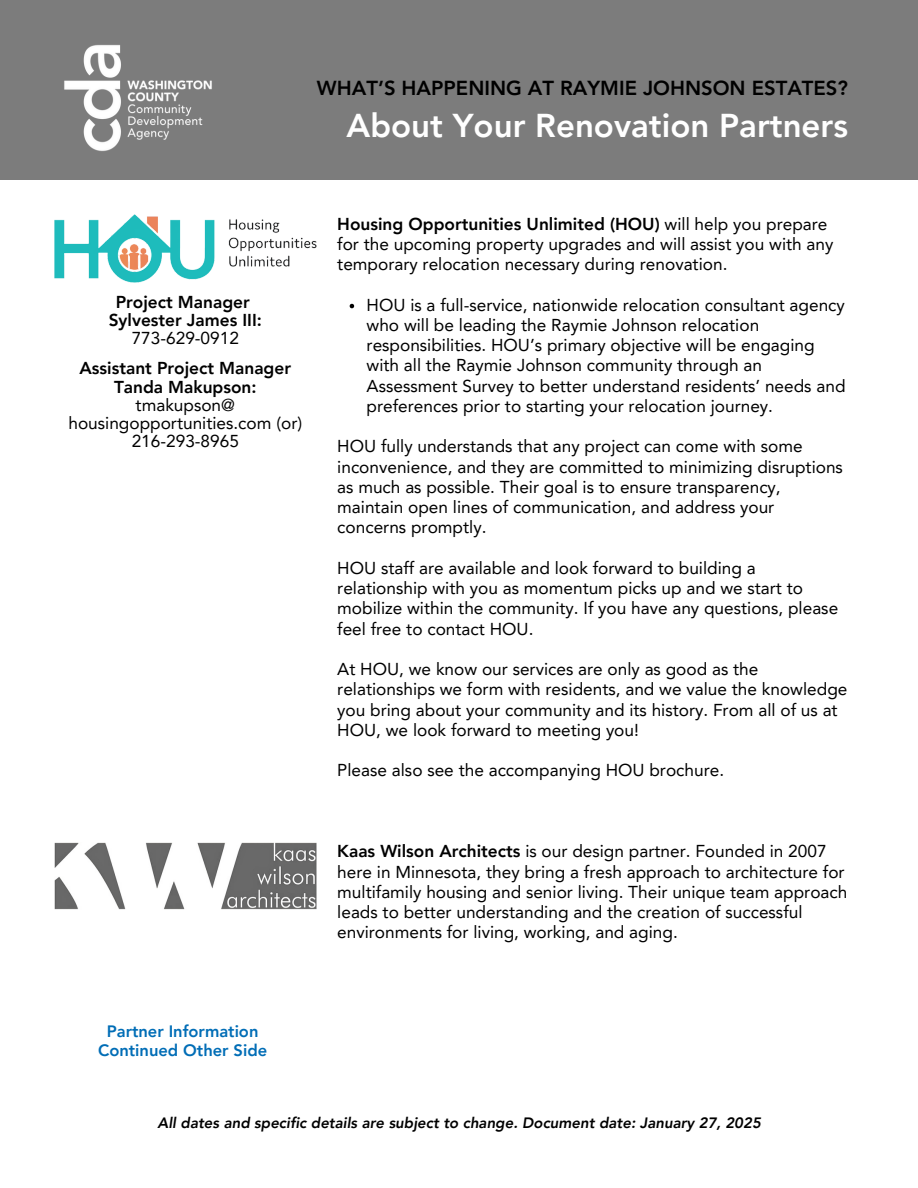
<style>
.page{position:relative;width:918px;height:1188px;background:#fff}
.page>*{position:absolute;margin:0;border:0;box-sizing:border-box;transform-origin:0 0}
.t1{font:800 33px "Avenir LT Pro";color:#fff}
.t2{font:800 20.25px "Avenir LT Pro";color:#000}
.t3{font:17.25px/20.2px "Avenir LT Pro";color:#000}
.t4{font:800 17.25px/18px "Avenir LT Pro";color:#000;text-align:center}
.t5{font:800 16.5px/19.2px "Avenir LT Pro";color:#006db6;text-align:center}
.t6{font:italic 800 15px "Avenir LT Pro";color:#000}
.s1{font-weight:400}
.s2{font-weight:800}
</style>
<div class="page">
<div style="left:0;top:0;width:918px;height:180px;background:#7c7c7c"></div>
<img style="left:64px;top:44px;width:148px;height:107px">
<img style="left:55px;top:842px;width:262px;height:68px">
<img style="left:55px;top:215px;width:262px;height:67px">
<svg style="left:350px;top:304px;width:4px;height:4px"></svg>
<h2 class="t2" style="left:317px;top:79px;width:533px">WHAT’S HAPPENING AT RAYMIE JOHNSON ESTATES?</h2>
<h1 class="t1" style="left:347px;top:112px;width:503px">About Your Renovation Partners</h1>
<h4 class="t4" style="left:109px;top:294px;width:155px">Project Manager<br>Sylvester James III:<br><span class="s1">773-629-0912</span></h4>
<h4 class="t4" style="left:80px;top:361px;width:213px">Assistant Project Manager<br>Tanda Makupson:</h4>
<h4 class="t3" style="left:136px;top:396px;width:101px">tmakupson@</h4>
<h4 class="t3" style="left:68px;top:415px;width:235px;line-height:18px;text-align:center">housingopportunities.com (or)<br>216-293-8965</h4>
<h4 class="t3" style="left:337px;top:215px;width:498px"><span class="s2">Housing Opportunities Unlimited (HOU)</span> will help you prepare for the upcoming property upgrades and will assist you with any temporary relocation necessary during renovation.</h4>
<p class="t3" style="left:367px;top:296px;width:480px">HOU is a full-service, nationwide relocation consultant agency who will be leading the Raymie Johnson relocation responsibilities. HOU’s primary objective will be engaging with all the Raymie Johnson community through an Assessment Survey to better understand residents’ needs and preferences prior to starting your relocation journey.</p>
<h4 class="t3" style="left:337px;top:438px;width:507px">HOU fully understands that any project can come with some inconvenience, and they are committed to minimizing disruptions as much as possible. Their goal is to ensure transparency, maintain open lines of communication, and address your concerns promptly.</h4>
<p class="t3" style="left:337px;top:559px;width:502px">HOU staff are available and look forward to building a relationship with you as momentum picks up and we start to mobilize within the community. If you have any questions, please feel free to contact HOU.</p>
<p class="t3" style="left:337px;top:661px;width:512px">At HOU, we know our services are only as good as the relationships we form with residents, and we value the knowledge you bring about your community and its history. From all of us at HOU, we look forward to meeting you!</p>
<h4 class="t3" style="left:337px;top:762px;width:388px">Please also see the accompanying HOU brochure.</h4>
<p class="t3" style="left:337px;top:843px;width:512px"><span class="s2">Kaas Wilson Architects</span> is our design partner. Founded in 2007 here in Minnesota, they bring a fresh approach to architecture for multifamily housing and senior living. Their unique team approach leads to better understanding and the creation of successful environments for living, working, and aging.</p>
<p class="t5" style="left:98px;top:1023px;width:171px">Partner Information<br>Continued Other Side</p>
<p class="t6" style="left:158px;top:1116px;width:605px">All dates and specific details are subject to change. Document date: January 27, 2025</p>
</div>
